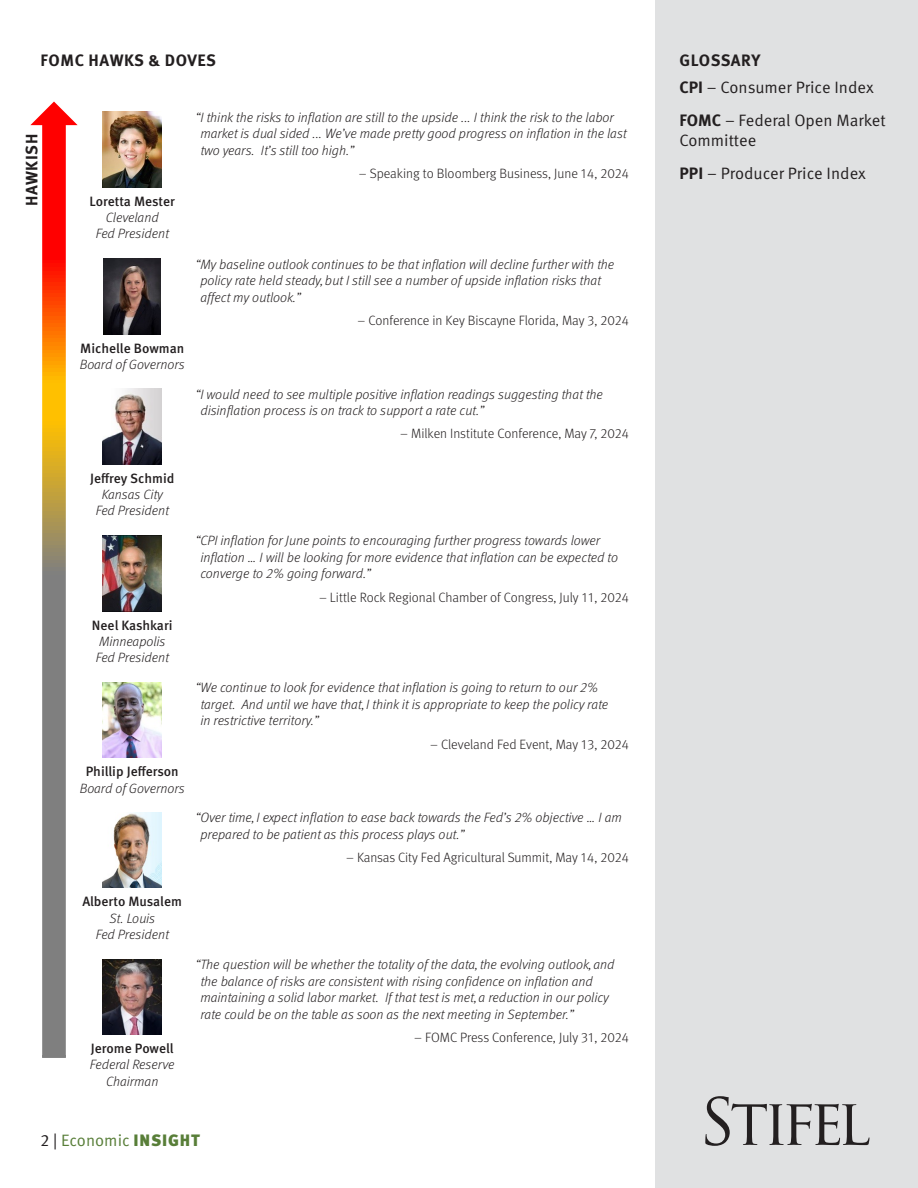
<style>
.page{position:relative;width:918px;height:1188px;background:#fff}
.page>*{position:absolute;margin:0;border:0;box-sizing:border-box;transform-origin:0 0}
.t1{font:16.5px/19.8px "Meta OT Norm";color:#231f20}
.Subhead{font:700 16.5px "Meta OT";letter-spacing:.035em;color:#231f20}
.t2{font:16.5px "Meta OT Norm";color:#587e38}
.Subhead-2{font:italic 300 13.5px/16.5px "Meta OT";color:#231f20}
.Subhead-3{font:300 13.5px "Meta OT";color:#231f20}
.Subhead-4{font:500 13.5px/16.2px "Meta OT";color:#231f20;text-align:center}
.s1{font-family:"Meta OT";font-weight:700}
.s2{font-weight:500;font-style:normal}
.s3{font-weight:300;font-style:italic}
.s4{color:#231f20}
.s5{font-family:"Meta OT";font-weight:900}
</style>
<div class="page">
<div style="left:655px;top:0;width:263px;height:1188px;background:#e0e1e2"></div>
<svg style="left:705px;top:1096px;width:164px;height:50px"></svg>
<svg style="left:30px;top:102px;width:48px;height:956px"></svg>
<img style="left:103px;top:112px;width:59px;height:75px">
<img style="left:104px;top:258px;width:57px;height:76px">
<img style="left:103px;top:388px;width:59px;height:76px">
<img style="left:103px;top:535px;width:59px;height:76px">
<img style="left:103px;top:683px;width:59px;height:75px">
<img style="left:103px;top:812px;width:59px;height:76px">
<img style="left:103px;top:959px;width:59px;height:75px">
<p class="Subhead" style="left:41px;top:50px;width:177px">FOMC HAWKS &amp; DOVES</p>
<p class="Subhead" style="left:679px;top:50px;width:82px">GLOSSARY</p>
<p class="t1" style="left:679px;top:78px;width:196px"><span class="s1">CPI</span> – Consumer Price Index</p>
<p class="t1" style="left:679px;top:111px;width:208px"><span class="s1">FOMC</span> – Federal Open Market<br>Committee</p>
<p class="t1" style="left:679px;top:164px;width:188px"><span class="s1">PPI</span> – Producer Price Index</p>
<p class="Subhead-2" style="left:200px;top:109px;width:428px;text-indent:-5px">“I think the risks to inflation are still to the upside ... I think the risk to the labor market is dual sided ... We’ve made pretty good progress on inflation in the last two years. It’s still too high.”</p>
<p class="Subhead-3" style="left:359px;top:165px;width:272px">– Speaking to Bloomberg Business, June 14, 2024</p>
<p class="Subhead" style="left:21px;top:206px;width:74px;rotate:-90deg">HAWKISH</p>
<p class="Subhead-2" style="left:90px;top:193px;width:87px;text-align:center"><span class="s2">Loretta Mester<br></span>Cleveland<br>Fed President</p>
<p class="Subhead-2" style="left:80px;top:340px;width:106px"><span class="s2">Michelle Bowman<br></span>Board of Governors</p>
<p class="Subhead-2" style="left:90px;top:470px;width:86px;text-align:center"><span class="s2">Jeffrey Schmid<br></span>Kansas City<br>Fed President</p>
<p class="Subhead-2" style="left:92px;top:617px;width:82px"><span class="s2">Neel Kashkari<br></span>Minneapolis<br>Fed President</p>
<p class="Subhead-4" style="left:80px;top:764px;width:106px">Phillip Jefferson<br><span class="s3">Board of Governors</span></p>
<p class="Subhead-2" style="left:82px;top:894px;width:101px;text-align:center"><span class="s2">Alberto Musalem<br></span>St. Louis<br>Fed President</p>
<p class="Subhead-2" style="left:90px;top:1041px;width:86px;text-align:center"><span class="s2">Jerome Powell<br></span>Federal Reserve<br>Chairman</p>
<p class="Subhead-2" style="left:200px;top:256px;width:415px;text-indent:-5px">“My baseline outlook continues to be that inflation will decline further with the policy rate held steady, but I still see a number of upside inflation risks that affect my outlook.”</p>
<p class="Subhead-3" style="left:358px;top:312px;width:273px">– Conference in Key Biscayne Florida, May 3, 2024</p>
<p class="Subhead-2" style="left:200px;top:386px;width:404px;text-indent:-5px">“I would need to see multiple positive inflation readings suggesting that the disinflation process is on track to support a rate cut.”</p>
<p class="Subhead-3" style="left:400px;top:426px;width:230px">– Milken Institute Conference, May 7, 2024</p>
<p class="Subhead-2" style="left:200px;top:533px;width:419px;text-indent:-5px">“CPI inflation for June points to encouraging further progress towards lower inflation … I will be looking for more evidence that inflation can be expected to converge to 2% going forward.”</p>
<p class="Subhead-3" style="left:319px;top:589px;width:311px">– Little Rock Regional Chamber of Congress, July 11, 2024</p>
<p class="Subhead-2" style="left:200px;top:680px;width:409px;text-indent:-5px">“We continue to look for evidence that inflation is going to return to our 2% target. And until we have that, I think it is appropriate to keep the policy rate in restrictive territory.”</p>
<p class="Subhead-3" style="left:430px;top:736px;width:200px">– Cleveland Fed Event, May 13, 2024</p>
<p class="Subhead-2" style="left:200px;top:810px;width:423px;text-indent:-5px">“Over time, I expect inflation to ease back towards the Fed’s 2% objective … I am prepared to be patient as this process plays out.”</p>
<p class="Subhead-3" style="left:346px;top:850px;width:284px">– Kansas City Fed Agricultural Summit, May 14, 2024</p>
<p class="Subhead-2" style="left:200px;top:957px;width:415px;text-indent:-5px">“The question will be whether the totality of the data, the evolving outlook, and the balance of risks are consistent with rising confidence on inflation and maintaining a solid labor market. If that test is met, a reduction in our policy rate could be on the table as soon as the next meeting in September.”</p>
<p class="Subhead-3" style="left:414px;top:1029px;width:216px">– FOMC Press Conference, July 31, 2024</p>
<p class="t2" style="left:40px;top:1130px;width:161px"><span class="s4">2 |</span> Economic <span class="s5">INSIGHT</span></p>
</div>
